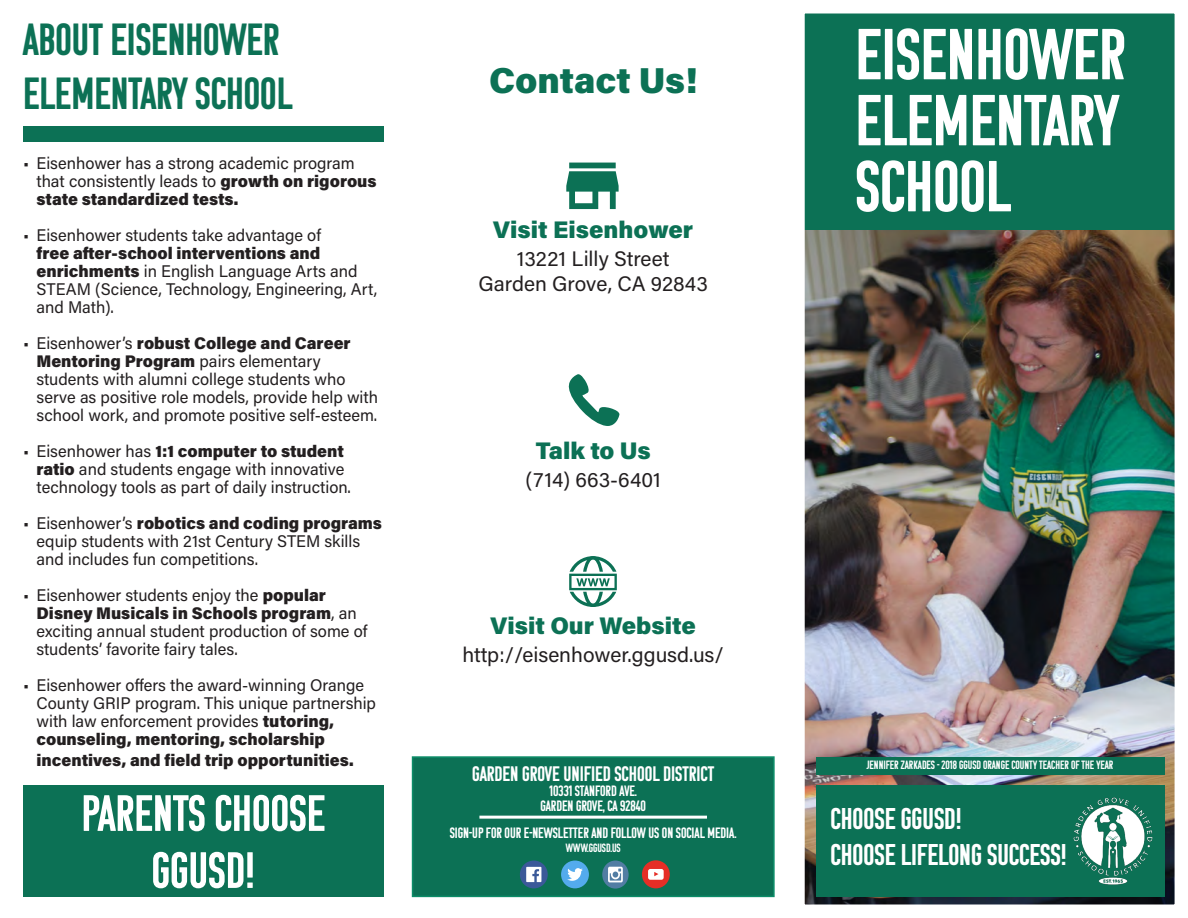
<style>
.page{position:relative;width:1188px;height:918px;background:#fff}
.page>*{position:absolute;margin:0;border:0;box-sizing:border-box;transform-origin:0 0}
.t1{font:72px "Komu B";color:#fff}
.t2{font:51px "Komu B";color:#fff}
.t3{font:45px "Komu B";color:#0c7155}
.t4{font:900 36px "Acumin Pro";letter-spacing:-.005em;color:#0c7155}
.t5{font:30px "Komu B";color:#fff}
.t6{font:900 24px "Acumin Pro";color:#0c7155}
.t7{font:21px "Acumin Pro";color:#231f20}
.t8{font:21px "Komu B";color:#fff}
.t9{font:16.8px/18px "Acumin Pro";color:#231f20}
.t10{font:900 16.8px "Acumin Pro";color:#231f20}
.t11{font:15px "Komu B";color:#fff}
.t12{font:12px "Komu B";color:#fff}
.s1{font-weight:900}
</style>
<div class="page">
<img style="left:806px;top:230px;width:367px;height:673px">
<div style="left:804px;top:0;width:375px;height:230px;background:#0c7155"></div>
<div style="left:816px;top:785px;width:348px;height:111px;background:#0c7155"></div>
<div style="left:816px;top:757px;width:348px;height:17px;background:#0c7155"></div>
<img style="left:1073px;top:797px;width:80px;height:88px">
<div style="left:23px;top:126px;width:361px;height:16px;background:#0c7155"></div>
<svg style="left:566px;top:163px;width:53px;height:46px"></svg>
<svg style="left:569px;top:374px;width:50px;height:52px"></svg>
<svg style="left:569px;top:556px;width:48px;height:51px"></svg>
<div style="left:791px;top:0;width:397px;height:918px;border:14px solid #fff"></div>
<div style="left:23px;top:785px;width:361px;height:111px;background:#0c7155"></div>
<div style="left:412px;top:756px;width:363px;height:141px;background:#0c7155;border:2px solid #0c8c68"></div>
<div style="left:520px;top:861px;width:28px;height:27px;background:#3b5999;border-radius:50%"></div>
<svg style="left:526px;top:867px;width:15px;height:15px"></svg>
<div style="left:561px;top:861px;width:28px;height:27px;background:#54abed;border-radius:50%"></div>
<svg style="left:567px;top:868px;width:16px;height:13px"></svg>
<div style="left:602px;top:861px;width:27px;height:28px;background:#527da3;border-radius:50%"></div>
<svg style="left:608px;top:867px;width:15px;height:15px"></svg>
<div style="left:642px;top:860px;width:28px;height:28px;background:#e62e26;border-radius:50%"></div>
<svg style="left:648px;top:869px;width:16px;height:11px"></svg>
<hr style="left:479px;top:816px;width:228px;height:3px;background:#fff">
<p class="t3" style="left:23px;top:15px;width:258px">ABOUT EISENHOWER</p>
<p class="t3" style="left:23px;top:69px;width:271px">ELEMENTARY SCHOOL</p>
<p class="t9" style="left:37px;top:154px;width:342px;text-indent:-14px">• Eisenhower has a strong academic program that consistently leads to <span class="s1">growth on rigorous state standardized tests.</span></p>
<p class="t9" style="left:37px;top:226px;width:342px;text-indent:-14px">• Eisenhower students take advantage of<br><span class="s1">free after-school interventions and enrichments</span> in English Language Arts and STEAM (Science, Technology, Engineering, Art, and Math).</p>
<p class="t9" style="left:37px;top:334px;width:343px;text-indent:-14px">• Eisenhower’s <span class="s1">robust College and Career Mentoring Program</span> pairs elementary students with alumni college students who serve as positive role models, provide help with school work, and promote positive self-esteem.</p>
<p class="t9" style="left:37px;top:442px;width:316px;text-indent:-14px">• Eisenhower has <span class="s1">1:1 computer to student ratio</span> and students engage with innovative technology tools as part of daily instruction.</p>
<p class="t9" style="left:37px;top:514px;width:347px;text-indent:-14px">• Eisenhower’s <span class="s1">robotics and coding programs </span>equip students with 21st Century STEM skills and includes fun competitions.</p>
<p class="t9" style="left:37px;top:586px;width:333px;text-indent:-14px">• Eisenhower students enjoy the <span class="s1">popular Disney Musicals in Schools program</span>, an exciting annual student production of some of students’ favorite fairy tales.</p>
<p class="t9" style="left:37px;top:676px;width:341px;text-indent:-14px">• Eisenhower offers the award-winning Orange County GRIP program. This unique partnership with law enforcement provides <span class="s1">tutoring, counseling, mentoring, scholarship</span></p>
<p class="t10" style="left:37px;top:749px;width:319px">incentives, and field trip opportunities.</p>
<p class="t2" style="left:81px;top:785px;width:245px">PARENTS CHOOSE</p>
<p class="t2" style="left:152px;top:842px;width:105px">GGUSD!</p>
<p class="t4" style="left:489px;top:55px;width:210px">Contact Us!</p>
<p class="t6" style="left:493px;top:213px;width:202px">Visit Eisenhower</p>
<p class="t7" style="left:517px;top:244px;width:154px">13221 Lilly Street</p>
<p class="t7" style="left:478px;top:269px;width:231px">Garden Grove, CA 92843</p>
<p class="t6" style="left:536px;top:434px;width:117px">Talk to Us</p>
<p class="t7" style="left:525px;top:465px;width:137px">(714) 663-6401</p>
<p class="t6" style="left:491px;top:609px;width:207px">Visit Our Website</p>
<p class="t7" style="left:463px;top:640px;width:263px">http://eisenhower.ggusd.us/</p>
<p class="t8" style="left:472px;top:763px;width:244px">GARDEN GROVE UNIFIED SCHOOL DISTRICT</p>
<p class="t11" style="left:549px;top:783px;width:89px">10331 STANFORD AVE.</p>
<p class="t11" style="left:540px;top:798px;width:107px">GARDEN GROVE, CA 92840</p>
<p class="t12" style="left:566px;top:841px;width:57px">WWW.GGUSD.US</p>
<p class="t11" style="left:450px;top:825px;width:288px">SIGN-UP FOR OUR E-NEWSLETTER AND FOLLOW US ON SOCIAL MEDIA.</p>
<p class="t1" style="left:855px;top:15px;width:272px">EISENHOWER</p>
<p class="t1" style="left:855px;top:81px;width:265px">ELEMENTARY</p>
<p class="t1" style="left:855px;top:147px;width:157px">SCHOOL</p>
<p class="t12" style="left:867px;top:758px;width:248px">JENNIFER ZARKADES - 2018 GGUSD ORANGE COUNTY TEACHER OF THE YEAR</p>
<p class="t5" style="left:830px;top:802px;width:133px">CHOOSE GGUSD!</p>
<p class="t5" style="left:830px;top:838px;width:238px">CHOOSE LIFELONG SUCCESS!</p>
</div>
